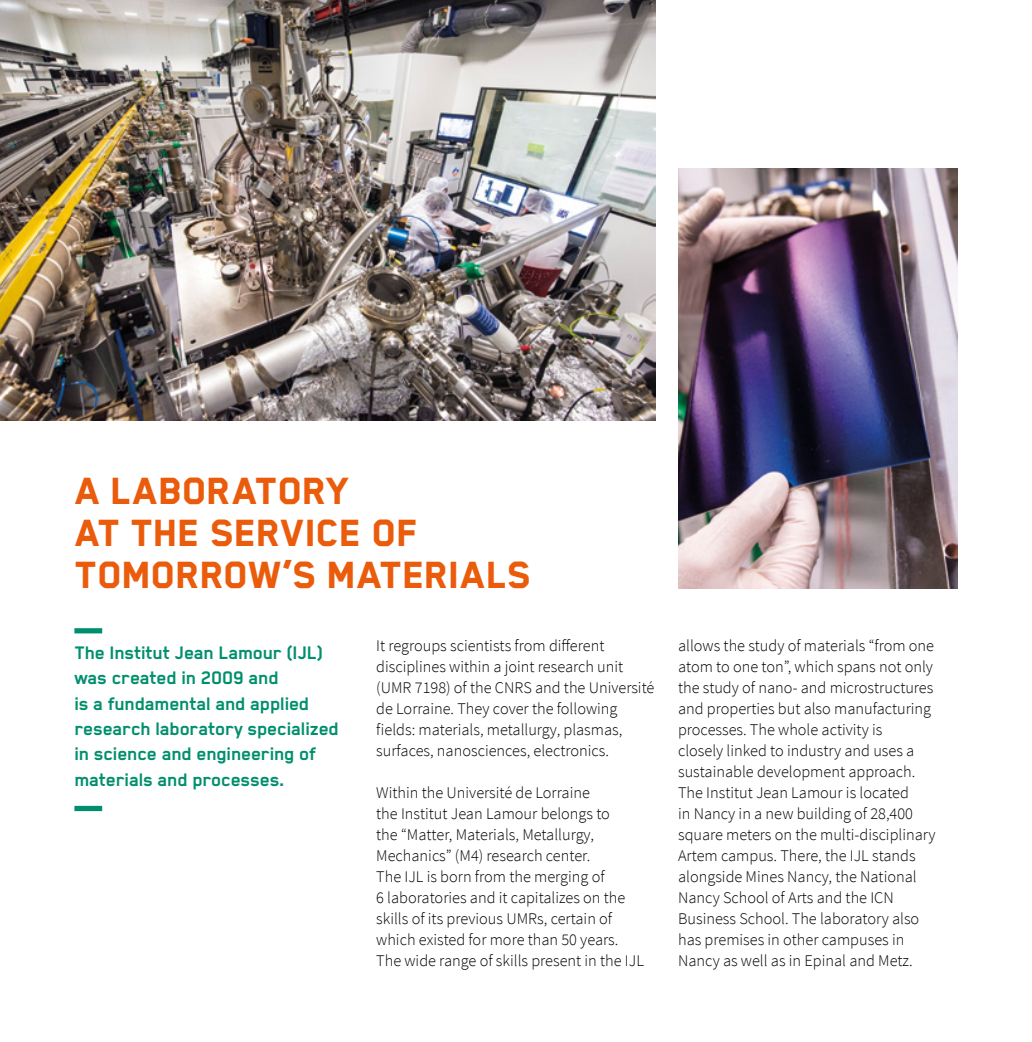
<style>
.page{position:relative;width:1032px;height:1042px;background:#fff}
.page>*{position:absolute;margin:0;border:0;box-sizing:border-box;transform-origin:0 0}
.t1{font:800 43.75px/42px "Blender";color:#ea5b0b}
.t2{font:700 21px/25.4px "Blender";letter-spacing:-.005em;color:#008f6d}
.t3{font:300 16.28px/21px "Source Sans Pro";color:#000}
</style>
<div class="page">
<img style="left:0;top:0;width:656px;height:420px">
<div style="left:74px;top:628px;width:28px;height:5px;background:#008f6d"></div>
<div style="left:74px;top:806px;width:28px;height:5px;background:#008f6d"></div>
<img style="left:678px;top:168px;width:279px;height:420px">
<h1 class="t1" style="left:74px;top:470px;width:458px">A LABORATORY<br>AT THE SERVICE OF<br>TOMORROW’S MATERIALS</h1>
<p class="t2" style="left:74px;top:639px;width:266px">The Institut Jean Lamour (IJL) was created in 2009 and<br>is a fundamental and applied research laboratory specialized in science and engineering of materials and processes.</p>
<p class="t3" style="left:376px;top:635px;width:280px">It regroups scientists from different disciplines within a joint research unit (UMR 7198) of the CNRS and the Université de Lorraine. They cover the following fields: materials, metallurgy, plasmas, surfaces, nanosciences, electronics.</p>
<p class="t3" style="left:376px;top:782px;width:269px">Within the Université de Lorraine<br>the Institut Jean Lamour belongs to<br>the “Matter, Materials, Metallurgy, Mechanics” (M4) research center.<br>The IJL is born from the merging of<br>6 laboratories and it capitalizes on the skills of its previous UMRs, certain of which existed for more than 50 years.<br>The wide range of skills present in the IJL</p>
<p class="t3" style="left:678px;top:635px;width:259px">allows the study of materials “from one atom to one ton”, which spans not only the study of nano- and microstructures and properties but also manufacturing processes. The whole activity is<br>closely linked to industry and uses a sustainable development approach.<br>The Institut Jean Lamour is located<br>in Nancy in a new building of 28,400 square meters on the multi-disciplinary Artem campus. There, the IJL stands alongside Mines Nancy, the National Nancy School of Arts and the ICN Business School. The laboratory also has premises in other campuses in Nancy as well as in Epinal and Metz.</p>
</div>
